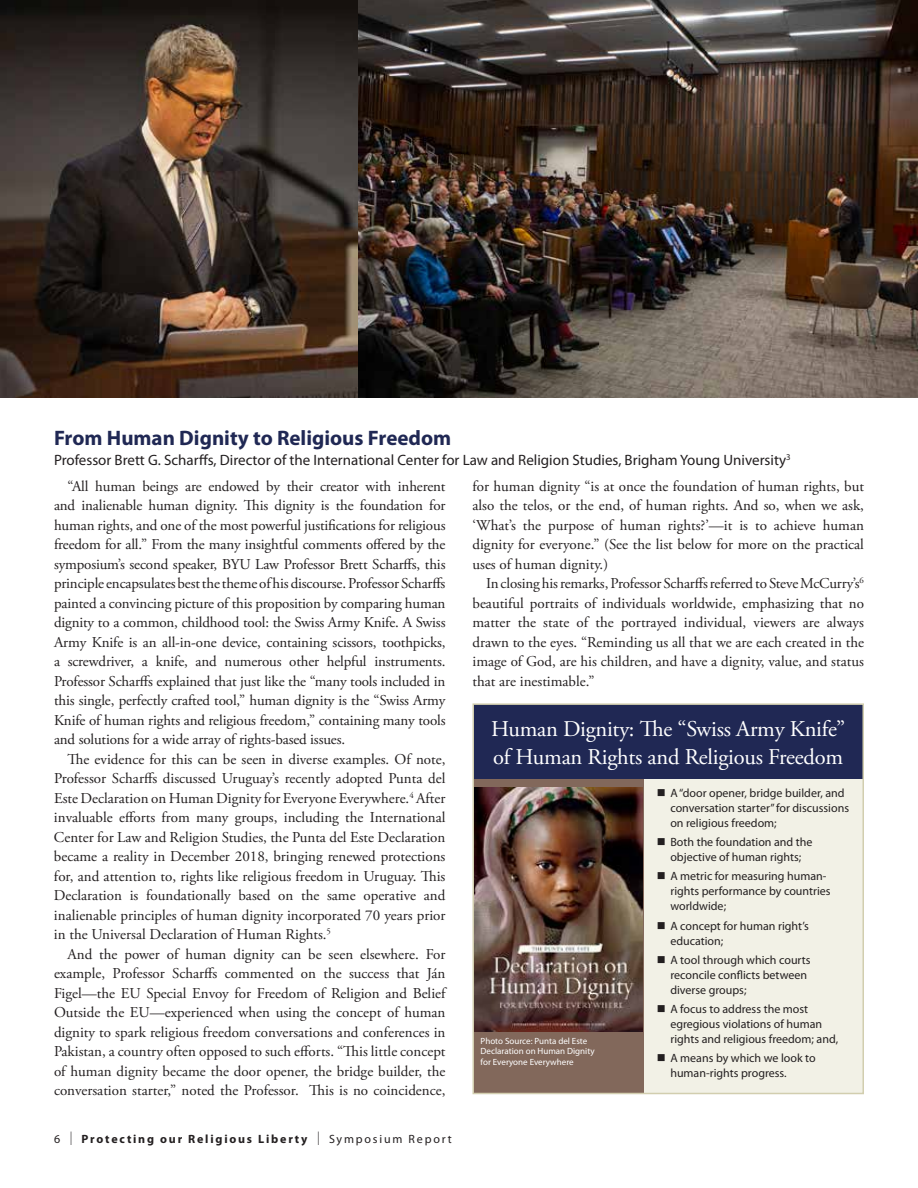
<style>
.page{position:relative;width:918px;height:1188px;background:#fff}
.page>*{position:absolute;margin:0;border:0;box-sizing:border-box;transform-origin:0 0}
.t1{font:22.5px/28.5px "Adobe Garamond Pro";letter-spacing:-.01em;color:#fff}
.t2{font:700 21px "Myriad Pro";color:#202854}
.t3{font:15px/19.5px "Adobe Garamond Pro";color:#231f20;text-align:justify}
.t4{font:15px "Myriad Pro";color:#231f20}
.t5{font:12px/15px "Myriad Pro";color:#231f20}
.t6{font:700 12px "Myriad Pro";letter-spacing:.15em;color:#231f20}
.t7{font:9px/10.5px "Myriad Pro";color:#fff}
.s1{font-weight:400}
.s2{font-weight:400;font-size:19.95px}
</style>
<div class="page">
<img style="left:0;top:0;width:359px;height:397px">
<img style="left:359px;top:0;width:558px;height:397px">
<div style="left:473px;top:704px;width:390px;height:390px;background:#f2f1e6"></div>
<div style="left:473px;top:771px;width:171px;height:323px;background:#82685b"></div>
<img style="left:475px;top:787px;width:168px;height:244px">
<div style="left:473px;top:704px;width:390px;height:75px;background:#202854"></div>
<hr style="left:917px;top:0;width:1px;height:397px;background:#939598">
<div style="left:472px;top:703px;width:392px;height:391px;border:2px solid #d2ceaf"></div>
<h2 class="t2" style="left:54px;top:424px;width:399px">From Human Dignity to Religious Freedom</h2>
<p class="t4" style="left:54px;top:450px;width:738px">Professor Brett G. Scharffs, Director of the International Center for Law and Religion Studies, Brigham Young University<sup>3</sup></p>
<p class="t3" style="left:54px;top:477px;width:393px;text-indent:14px">“All human beings are endowed by their creator with inherent and inalienable human dignity. This dignity is the foundation for human rights, and one of the most powerful justifications for religious freedom for all.” From the many insightful comments offered by the symposium’s second speaker, BYU Law Professor Brett Scharffs, this principle encapsulates best the theme of his discourse. Professor Scharffs painted a convincing picture of this proposition by comparing human dignity to a common, childhood tool: the Swiss Army Knife. A Swiss Army Knife is an all-in-one device, containing scissors, toothpicks, a screwdriver, a knife, and numerous other helpful instruments.<br>Professor Scharffs explained that just like the “many tools included in this single, perfectly crafted tool,” human dignity is the “Swiss Army Knife of human rights and religious freedom,” containing many tools and solutions for a wide array of rights-based issues.</p>
<p class="t3" style="left:54px;top:750px;width:393px;text-indent:14px">The evidence for this can be seen in diverse examples. Of note, Professor Scharffs discussed Uruguay’s recently adopted Punta del Este Declaration on Human Dignity for Everyone Everywhere.<sup>4</sup> After invaluable efforts from many groups, including the International Center for Law and Religion Studies, the Punta del Este Declaration became a reality in December 2018, bringing renewed protections for, and attention to, rights like religious freedom in Uruguay. This Declaration is foundationally based on the same operative and inalienable principles of human dignity incorporated 70 years prior in the Universal Declaration of Human Rights.<sup>5</sup></p>
<p class="t3" style="left:54px;top:945px;width:393px;text-indent:14px">And the power of human dignity can be seen elsewhere. For example, Professor Scharffs commented on the success that Ján Figel—the EU Special Envoy for Freedom of Religion and Belief Outside the EU—experienced when using the concept of human dignity to spark religious freedom conversations and conferences in Pakistan, a country often opposed to such efforts. “This little concept of human dignity became the door opener, the bridge builder, the conversation starter,” noted the Professor. This is no coincidence,</p>
<p class="t3" style="left:472px;top:477px;width:393px">for human dignity “is at once the foundation of human rights, but also the telos, or the end, of human rights. And so, when we ask, ‘What’s the purpose of human rights?’—it is to achieve human dignity for everyone.” (See the list below for more on the practical uses of human dignity.)</p>
<p class="t3" style="left:472px;top:574px;width:393px;text-indent:14px">In closing his remarks, Professor Scharffs referred to Steve McCurry’s<sup>6 </sup>beautiful portraits of individuals worldwide, emphasizing that no matter the state of the portrayed individual, viewers are always drawn to the eyes. “Reminding us all that we are each created in the image of God, are his children, and have a dignity, value, and status that are inestimable.”</p>
<h1 class="t1" style="left:491px;top:715px;width:356px">Human Dignity: The “Swiss Army Knife” of Human Rights and Religious Freedom</h1>
<p class="t5" style="left:670px;top:785px;width:180px;text-indent:-14px">■ A “door opener, bridge builder, and conversation starter” for discussions on religious freedom;</p>
<p class="t5" style="left:657px;top:834px;width:157px;text-align:center">■ Both the foundation and the objective of human rights;</p>
<p class="t5" style="left:670px;top:869px;width:162px;text-indent:-14px">■ A metric for measuring human&shy;rights performance by countries worldwide;</p>
<p class="t5" style="left:670px;top:918px;width:140px;text-indent:-14px">■ A concept for human right’s education;</p>
<p class="t5" style="left:670px;top:952px;width:142px;text-indent:-14px">■ A tool through which courts reconcile conflicts between diverse groups;</p>
<p class="t5" style="left:670px;top:1001px;width:169px;text-indent:-14px">■ A focus to address the most egregious violations of human rights and religious freedom; and,</p>
<p class="t5" style="left:670px;top:1051px;width:147px;text-indent:-14px">■ A means by which we look to human-rights progress.</p>
<p class="t7" style="left:481px;top:1036px;width:116px">Photo Source: Punta del Este<br>Declaration on Human Dignity for Everyone Everywhere</p>
<p class="t6" style="left:54px;top:1131px;width:399px"><span class="s1">6</span> <span class="s2">I</span> Protecting our Religious Liberty <span class="s2">I</span> <span class="s1">Symposium Report</span></p>
</div>
